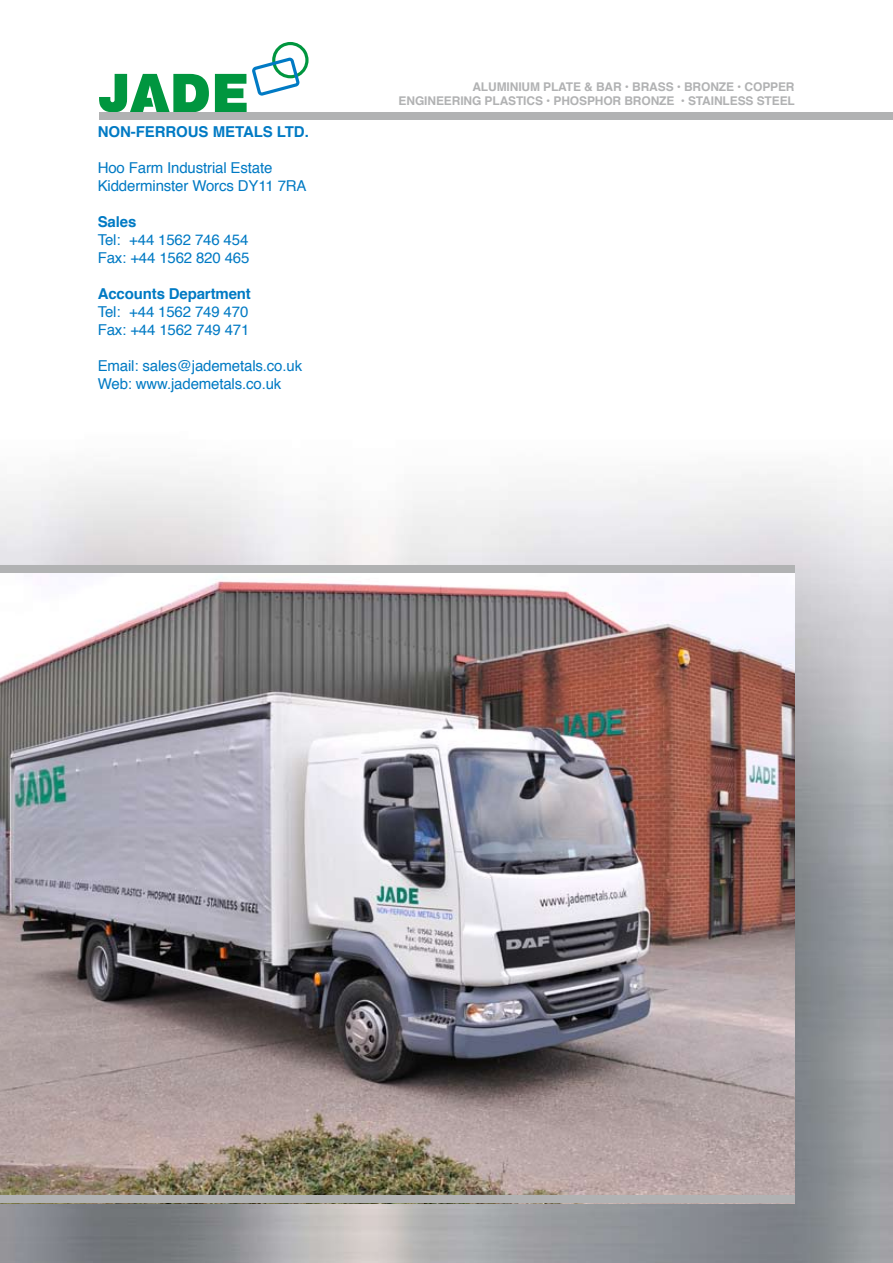
<style>
.page{position:relative;width:893px;height:1263px;background:#fff}
.page>*{position:absolute;margin:0;border:0;box-sizing:border-box;transform-origin:0 0}
.t1{font:15px/18px "Helvetica";letter-spacing:-.01em;color:#007ac4}
.t2{font:700 15px "Helvetica";letter-spacing:-.01em;color:#007ac4}
.t3{font:700 12px/13.5px "Helvetica";letter-spacing:-.01em;color:#b1b2b3;text-align:right}
</style>
<div class="page">
<img style="left:0;top:470px;width:893px;height:793px">
<img style="left:0;top:573px;width:795px;height:622px">
<div style="left:0;top:565px;width:795px;height:8px;background:#b1b2b3"></div>
<div style="left:0;top:1195px;width:795px;height:8px;background:#b1b2b3"></div>
<svg style="left:215px;top:42px;width:94px;height:70px"></svg>
<svg style="left:99px;top:74px;width:110px;height:38px"></svg>
<div style="left:99px;top:112px;width:794px;height:8px;background:#b1b2b3"></div>
<p class="t2" style="left:98px;top:120px;width:213px">NON-FERROUS METALS LTD.</p>
<p class="t1" style="left:98px;top:160px;width:210px">Hoo Farm Industrial Estate<br>Kidderminster Worcs DY11 7RA</p>
<p class="t2" style="left:98px;top:210px;width:40px">Sales</p>
<p class="t1" style="left:98px;top:232px;width:153px">Tel: +44 1562 746 454<br>Fax: +44 1562 820 465</p>
<p class="t2" style="left:98px;top:282px;width:155px">Accounts Department</p>
<p class="t1" style="left:98px;top:304px;width:153px">Tel: +44 1562 749 470<br>Fax: +44 1562 749 471</p>
<p class="t1" style="left:98px;top:358px;width:206px">Email: sales@jademetals.co.uk<br>Web: www.jademetals.co.uk</p>
<p class="t3" style="left:399px;top:80px;width:398px">ALUMINIUM PLATE &amp; BAR • BRASS • BRONZE • COPPER<br>ENGINEERING PLASTICS • PHOSPHOR BRONZE • STAINLESS STEEL</p>
</div>
